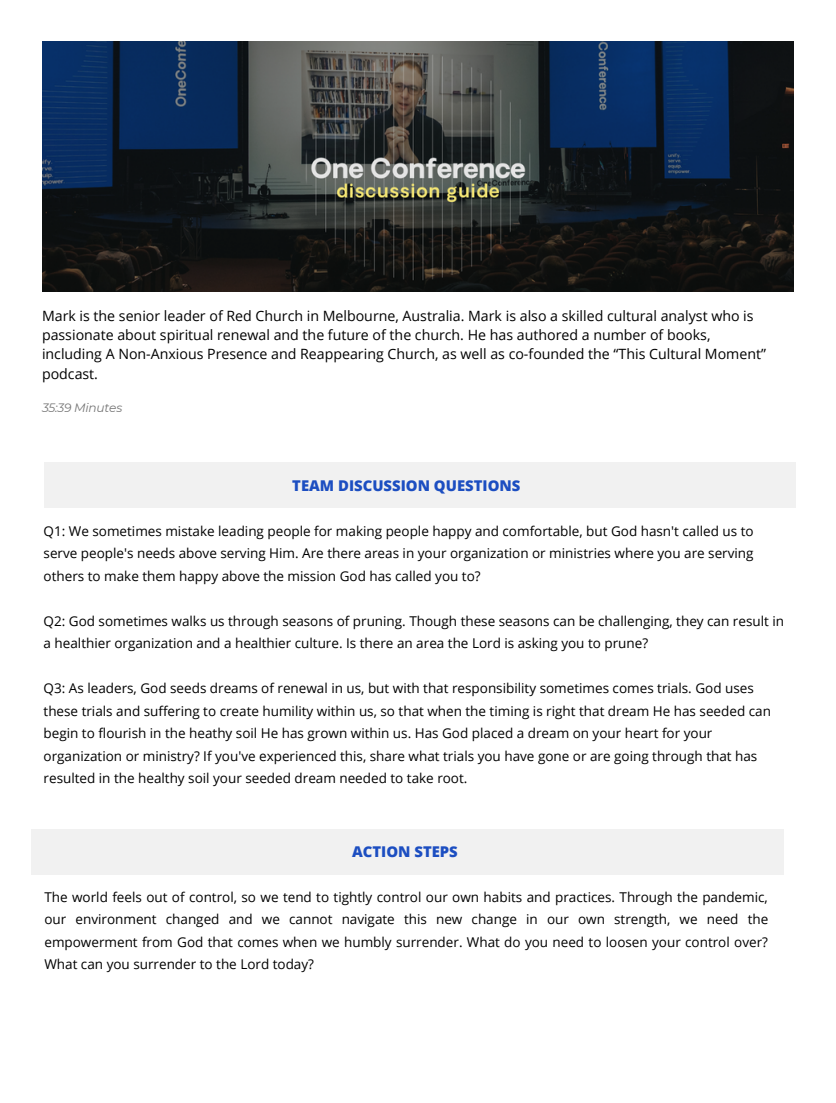
<style>
.page{position:relative;width:836px;height:1103px;background:#fff}
.page>*{position:absolute;margin:0;border:0;box-sizing:border-box;transform-origin:0 0}
.t1{font:800 14.85px "Open Sans";color:#1c4ec1}
.t2{font:14.1px/19px "Open Sans";color:#000}
.t3{font:13.5px/22.5px "Open Sans";color:#000;text-align:justify}
.t4{font:italic 12.15px "Montserrat";letter-spacing:-.02em;color:#767676}
</style>
<div class="page">
<img style="left:42px;top:42px;width:751px;height:250px">
<div style="left:44px;top:463px;width:752px;height:45px;background:#f1f1f1"></div>
<div style="left:32px;top:829px;width:751px;height:45px;background:#f1f1f1"></div>
<p class="t2" style="left:42px;top:306px;width:725px">Mark is the senior leader of Red Church in Melbourne, Australia. Mark is also a skilled cultural analyst who is passionate about spiritual renewal and the future of the church. He has authored a number of books, including A Non-Anxious Presence and Reappearing Church, as well as co-founded the “This Cultural Moment” podcast.</p>
<p class="t4" style="left:42px;top:400px;width:82px">35:39 Minutes</p>
<p class="t1" style="left:292px;top:475px;width:230px">TEAM DISCUSSION QUESTIONS</p>
<p class="t3" style="left:44px;top:519px;width:711px">Q1: We sometimes mistake leading people for making people happy and comfortable, but God hasn't called us to serve people's needs above serving Him. Are there areas in your organization or ministries where you are serving others to make them happy above the mission God has called you to?</p>
<p class="t3" style="left:44px;top:609px;width:742px">Q2: God sometimes walks us through seasons of pruning. Though these seasons can be challenging, they can result in a healthier organization and a healthier culture. Is there an area the Lord is asking you to prune?</p>
<p class="t3" style="left:44px;top:676px;width:728px;text-align:left">Q3: As leaders, God seeds dreams of renewal in us, but with that responsibility sometimes comes trials. God uses these trials and suffering to create humility within us, so that when the timing is right that dream He has seeded can begin to flourish in the heathy soil He has grown within us. Has God placed a dream on your heart for your organization or ministry? If you've experienced this, share what trials you have gone or are going through that has resulted in the healthy soil your seeded dream needed to take root.</p>
<p class="t1" style="left:352px;top:841px;width:107px">ACTION STEPS</p>
<p class="t3" style="left:44px;top:885px;width:725px">The world feels out of control, so we tend to tightly control our own habits and practices. Through the pandemic, our environment changed and we cannot navigate this new change in our own strength, we need the empowerment from God that comes when we humbly surrender. What do you need to loosen your control over?<br>What can you surrender to the Lord today?</p>
</div>
